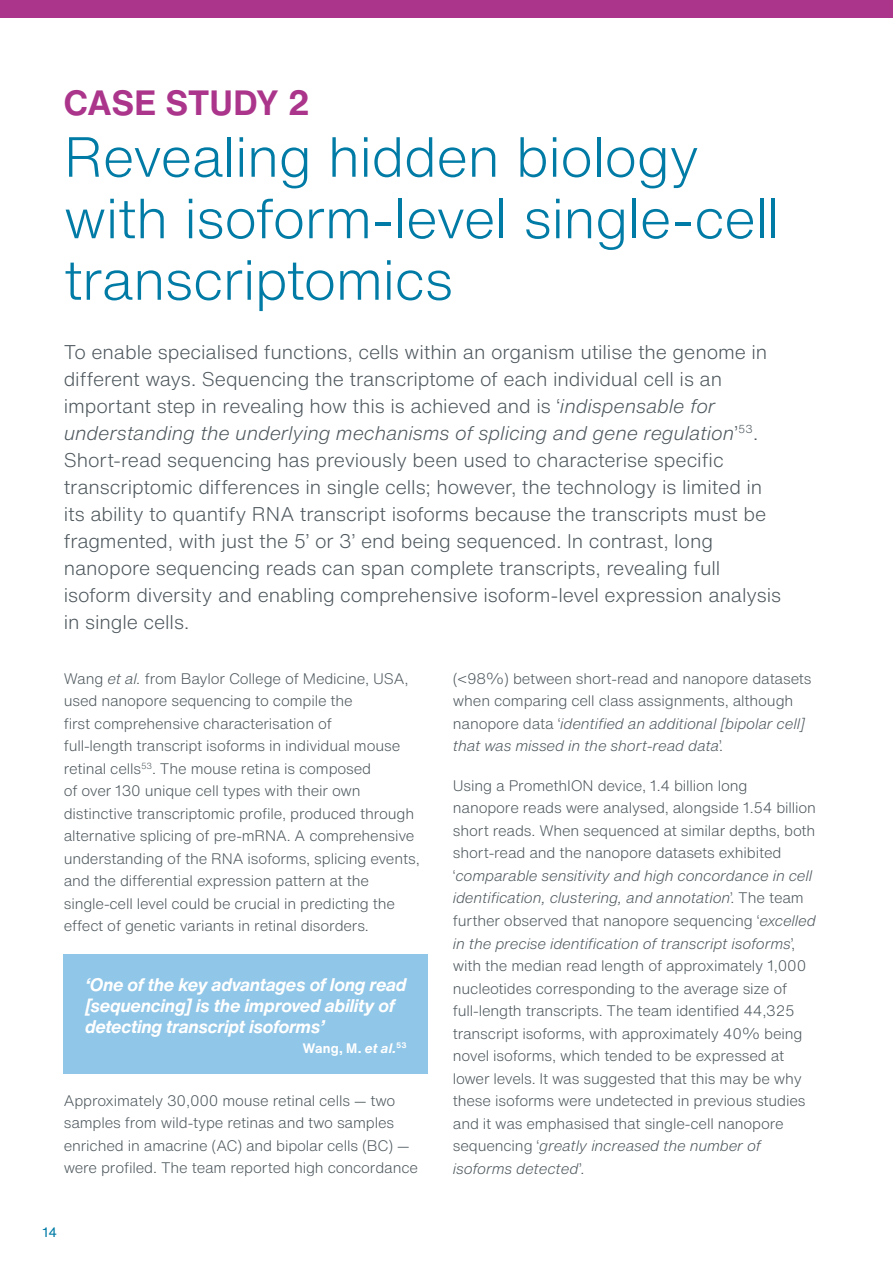
<style>
.page{position:relative;width:893px;height:1263px;background:#fff}
.page>*{position:absolute;margin:0;border:0;box-sizing:border-box;transform-origin:0 0}
.t1{font:300 55.5px/61.5px "Helvetica Now Text";letter-spacing:-.015em;color:#007ba6}
.t2{font:700 34.5px "Helvetica Now Text";color:#ab358b}
.t3{font:300 19.5px/27px "Helvetica Now Text";letter-spacing:-.005em;color:#4c565c}
.t4{font:italic 700 18px/21px "Helvetica Now Text";letter-spacing:-.02em;color:#fff}
.t5{font:300 15px/22.5px "Helvetica Now Text";letter-spacing:-.01em;color:#4c565c}
.t6{font:700 13.5px "Helvetica Now Text";color:#fff}
.t7{font:13.5px "Helvetica Now Text";color:#007ba6}
.s1{font-style:italic}
</style>
<div class="page">
<div style="left:64px;top:954px;width:364px;height:120px;background:#90c6e7"></div>
<div style="left:0;top:0;width:893px;height:17px;background:#ab358b"></div>
<h2 class="t2" style="left:64px;top:77px;width:248px">CASE STUDY 2</h2>
<h1 class="t1" style="left:64px;top:124px;width:718px">Revealing hidden biology with isoform-level single-cell transcriptomics</h1>
<p class="t3" style="left:64px;top:338px;width:719px">To enable specialised functions, cells within an organism utilise the genome in different ways. Sequencing the transcriptome of each individual cell is an important step in revealing how this is achieved and is ‘<span class="s1">indispensable for understanding the underlying mechanisms of splicing and gene regulation</span>’<sup>53</sup>.<br>Short-read sequencing has previously been used to characterise specific transcriptomic differences in single cells; however, the technology is limited in its ability to quantify RNA transcript isoforms because the transcripts must be fragmented, with just the 5’ or 3’ end being sequenced. In contrast, long nanopore sequencing reads can span complete transcripts, revealing full isoform diversity and enabling comprehensive isoform-level expression analysis in single cells.</p>
<p class="t5" style="left:64px;top:667px;width:357px">Wang <span class="s1">et al.</span> from Baylor College of Medicine, USA, used nanopore sequencing to compile the<br>first comprehensive characterisation of<br>full-length transcript isoforms in individual mouse retinal cells<sup>53</sup>. The mouse retina is composed<br>of over 130 unique cell types with their own distinctive transcriptomic profile, produced through alternative splicing of pre-mRNA. A comprehensive understanding of the RNA isoforms, splicing events, and the differential expression pattern at the single-cell level could be crucial in predicting the effect of genetic variants in retinal disorders.</p>
<p class="t4" style="left:85px;top:974px;width:323px">‘One of the key advantages of long read [sequencing] is the improved ability of detecting transcript isoforms’</p>
<p class="t6" style="left:303px;top:1038px;width:106px">Wang, M. <span class="s1">et al.</span><sup>53</sup></p>
<p class="t5" style="left:64px;top:1089px;width:356px">Approximately 30,000 mouse retinal cells — two samples from wild-type retinas and two samples enriched in amacrine (AC) and bipolar cells (BC) — were profiled. The team reported high concordance</p>
<p class="t7" style="left:43px;top:1222px;width:16px">14</p>
<p class="t5" style="left:453px;top:667px;width:360px">(&lt;98%) between short-read and nanopore datasets when comparing cell class assignments, although nanopore data ‘<span class="s1">identified an additional [bipolar cell] that was missed in the short-read data</span>’.</p>
<p class="t5" style="left:453px;top:774px;width:365px">Using a PromethION device, 1.4 billion long nanopore reads were analysed, alongside 1.54 billion short reads. When sequenced at similar depths, both short-read and the nanopore datasets exhibited ‘<span class="s1">comparable sensitivity and high concordance in cell identification, clustering, and annotation</span>’. The team further observed that nanopore sequencing ‘<span class="s1">excelled in the precise identification of transcript isoforms</span>’, with the median read length of approximately 1,000 nucleotides corresponding to the average size of full-length transcripts. The team identified 44,325 transcript isoforms, with approximately 40% being novel isoforms, which tended to be expressed at lower levels. It was suggested that this may be why these isoforms were undetected in previous studies and it was emphasised that single-cell nanopore sequencing ‘<span class="s1">greatly increased the number of isoforms detected</span>’.</p>
</div>
